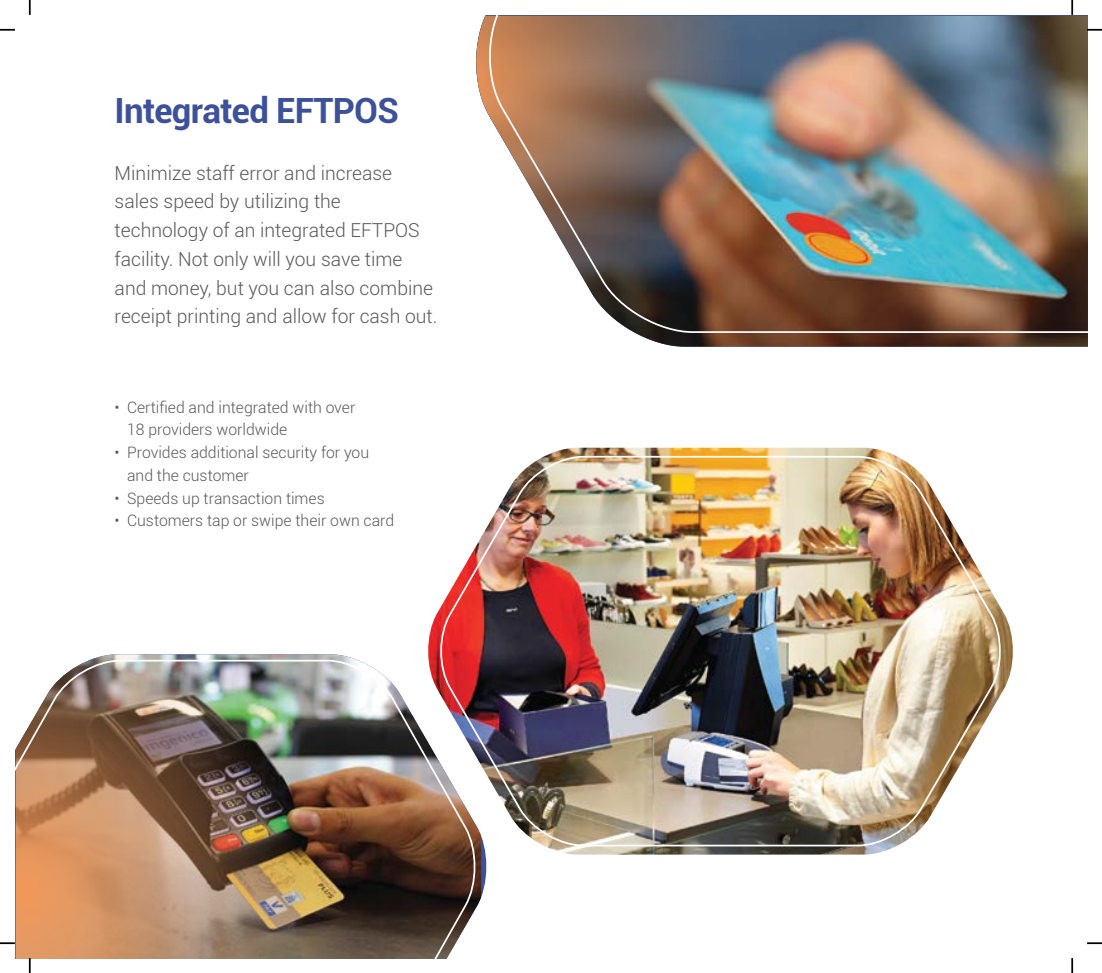
<style>
.page{position:relative;width:1102px;height:973px;background:#fff}
.page>*{position:absolute;margin:0;border:0;box-sizing:border-box;transform-origin:0 0}
.t1{font:700 34.82px "Roboto";letter-spacing:-.02em;color:#3c519a}
.t2{font:300 19.25px/28.7px "Roboto";color:#58595b}
.t3{font:300 15.75px/22.8px "Roboto";color:#58595b}
</style>
<div class="page">
<img style="left:745px;top:334px;width:342px;height:12px">
<img style="left:476px;top:21px;width:269px;height:325px">
<img style="left:483px;top:16px;width:604px;height:318px">
<img style="left:16px;top:658px;width:464px;height:300px">
<img style="left:425px;top:447px;width:587px;height:407px">
<img style="left:436px;top:455px;width:569px;height:392px">
<svg style="left:0;top:29px;width:15px;height:2px"></svg>
<svg style="left:29px;top:0;width:2px;height:15px"></svg>
<svg style="left:1071px;top:0;width:1px;height:15px"></svg>
<svg style="left:1086px;top:29px;width:15px;height:2px"></svg>
<svg style="left:1087px;top:942px;width:14px;height:1px"></svg>
<svg style="left:1071px;top:958px;width:1px;height:14px"></svg>
<svg style="left:29px;top:957px;width:2px;height:15px"></svg>
<svg style="left:0;top:942px;width:15px;height:1px"></svg>
<h1 class="t1" style="left:115px;top:86px;width:286px">Integrated EFTPOS</h1>
<p class="t2" style="left:115px;top:158px;width:324px">Minimize staff error and increase sales speed by utilizing the technology of an integrated EFTPOS facility. Not only will you save time and money, but you can also combine receipt printing and allow for cash out.</p>
<p class="t3" style="left:127px;top:395px;width:230px;text-indent:-12px">• Certified and integrated with over<br>18 providers worldwide</p>
<p class="t3" style="left:127px;top:440px;width:243px;text-indent:-12px">• Provides additional security for you and the customer</p>
<p class="t3" style="left:115px;top:486px;width:211px">• Speeds up transaction times</p>
<p class="t3" style="left:115px;top:509px;width:281px">• Customers tap or swipe their own card</p>
</div>
